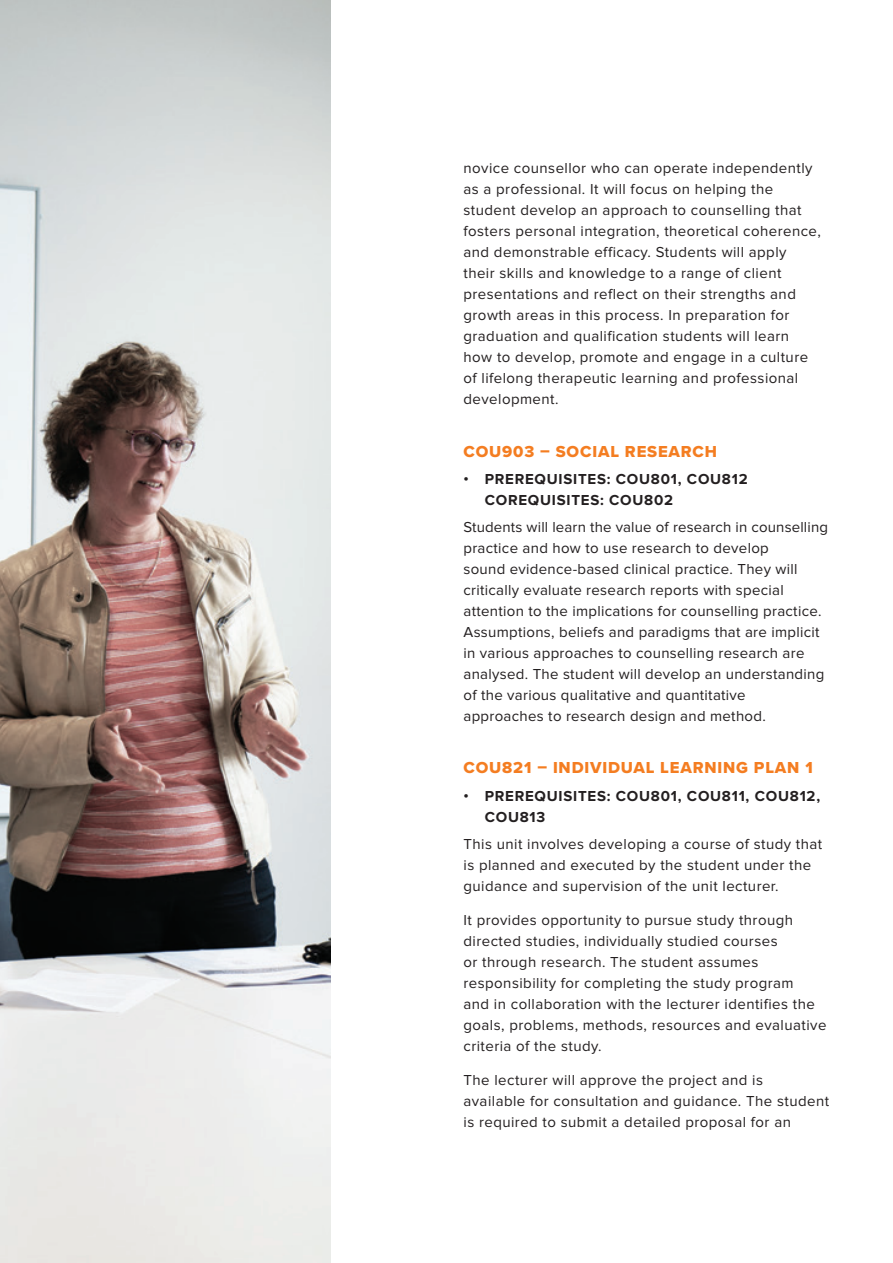
<style>
.page{position:relative;width:893px;height:1263px;background:#fff}
.page>*{position:absolute;margin:0;border:0;box-sizing:border-box;transform-origin:0 0}
.ORANGE_HEADINGS{font:16.5px "Proxima Nova Extrabld";letter-spacing:.05em;color:#f47d21}
.red_heads{font:15px/21px "Proxima Nova";letter-spacing:.03em;color:#231f20}
.t1{font:700 15px/21px "Proxima Nova";letter-spacing:.05em;color:#231f20}
</style>
<div class="page">
<img style="left:0;top:0;width:330px;height:1263px">
<p class="red_heads" style="left:463px;top:158px;width:359px">novice counsellor who can operate independently as a professional. It will focus on helping the student develop an approach to counselling that fosters personal integration, theoretical coherence, and demonstrable efficacy. Students will apply their skills and knowledge to a range of client presentations and reflect on their strengths and growth areas in this process. In preparation for graduation and qualification students will learn how to develop, promote and engage in a culture of lifelong therapeutic learning and professional development.</p>
<p class="ORANGE_HEADINGS" style="left:463px;top:439px;width:255px">COU903 – SOCIAL RESEARCH</p>
<p class="t1" style="left:485px;top:469px;width:264px;text-indent:-21px">• PREREQUISITES: COU801, COU812<br>COREQUISITES: COU802</p>
<p class="red_heads" style="left:463px;top:517px;width:366px">Students will learn the value of research in counselling practice and how to use research to develop<br>sound evidence-based clinical practice. They will critically evaluate research reports with special attention to the implications for counselling practice.<br>Assumptions, beliefs and paradigms that are implicit in various approaches to counselling research are analysed. The student will develop an understanding of the various qualitative and quantitative approaches to research design and method.</p>
<p class="ORANGE_HEADINGS" style="left:463px;top:755px;width:351px">COU821 – INDIVIDUAL LEARNING PLAN 1</p>
<p class="t1" style="left:485px;top:785px;width:337px;text-indent:-21px">• PREREQUISITES: COU801, COU811, COU812,<br>COU813</p>
<p class="red_heads" style="left:463px;top:834px;width:360px">This unit involves developing a course of study that is planned and executed by the student under the guidance and supervision of the unit lecturer.</p>
<p class="red_heads" style="left:463px;top:909px;width:364px">It provides opportunity to pursue study through directed studies, individually studied courses<br>or through research. The student assumes responsibility for completing the study program<br>and in collaboration with the lecturer identifies the goals, problems, methods, resources and evaluative criteria of the study.</p>
<p class="red_heads" style="left:463px;top:1069px;width:367px">The lecturer will approve the project and is<br>available for consultation and guidance. The student is required to submit a detailed proposal for an</p>
</div>
